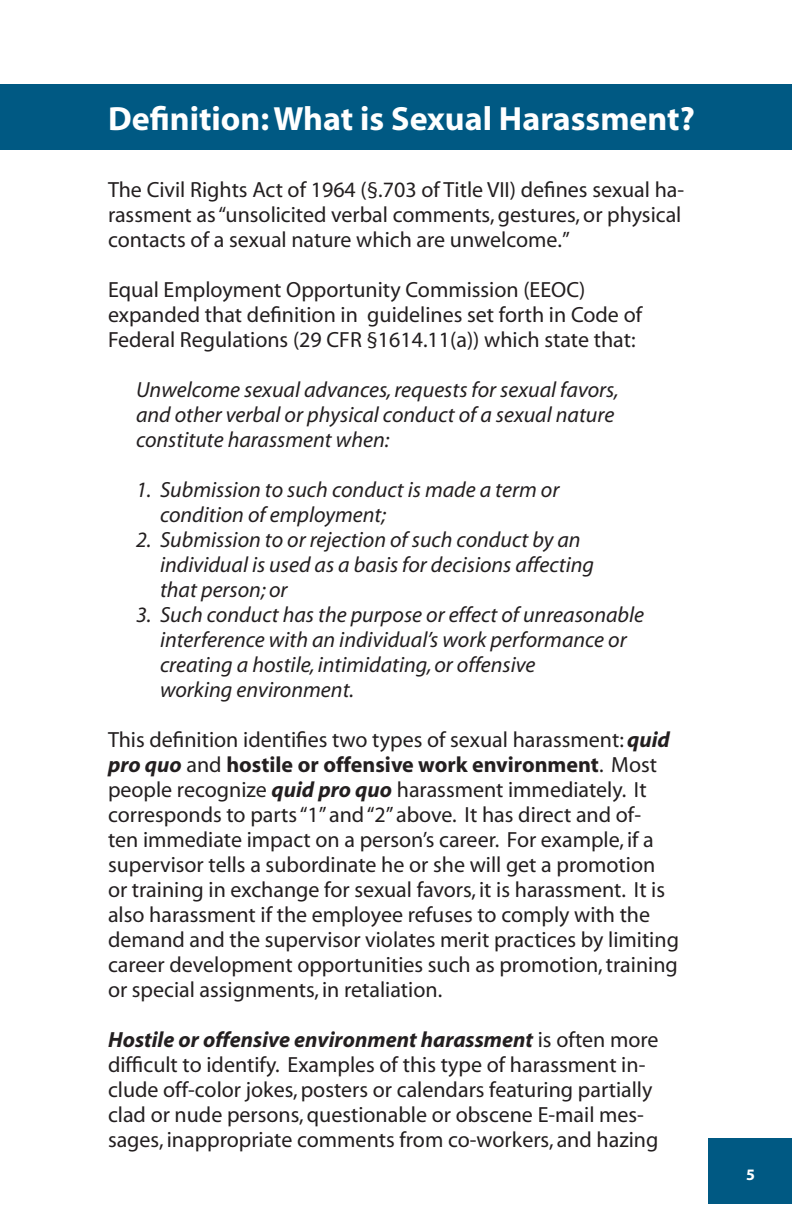
<style>
.page{position:relative;width:792px;height:1224px;background:#fff}
.page>*{position:absolute;margin:0;border:0;box-sizing:border-box;transform-origin:0 0}
.t1{font:700 33.6px "Myriad";color:#fff}
.t2{font:22px/25px "Myriad";color:#231f20}
.t3{font:italic 22px/25px "Myriad";color:#231f20}
.t4{font:700 16px "Myriad";color:#fff}
.s1{font-weight:700;font-style:italic}
.s2{font-weight:700}
</style>
<div class="page">
<div style="left:708px;top:1138px;width:84px;height:66px;background:#005983"></div>
<div style="left:0;top:84px;width:792px;height:66px;background:#005983"></div>
<h1 class="t1" style="left:108px;top:101px;width:588px">Definition: What is Sexual Harassment?</h1>
<p class="t2" style="left:108px;top:178px;width:578px">The Civil Rights Act of 1964 (§.703 of Title VII) defines sexual ha&shy;rassment as “unsolicited verbal comments, gestures, or physical contacts of a sexual nature which are unwelcome.”</p>
<p class="t2" style="left:108px;top:278px;width:536px">Equal Employment Opportunity Commission (EEOC) expanded that definition in guidelines set forth in Code of<br>Federal Regulations (29 CFR §1614.11(a)) which state that:</p>
<p class="t3" style="left:136px;top:378px;width:484px">Unwelcome sexual advances, requests for sexual favors, and other verbal or physical conduct of a sexual nature constitute harassment when:</p>
<p class="t3" style="left:160px;top:478px;width:401px;text-indent:-24px">1. Submission to such conduct is made a term or condition of employment;</p>
<p class="t3" style="left:160px;top:528px;width:436px;text-indent:-24px">2. Submission to or rejection of such conduct by an individual is used as a basis for decisions affecting that person; or</p>
<p class="t3" style="left:160px;top:603px;width:486px;text-indent:-24px">3. Such conduct has the purpose or effect of unreasonable interference with an individual’s work performance or creating a hostile, intimidating, or offensive<br>working environment.</p>
<p class="t2" style="left:108px;top:728px;width:572px">This definition identifies two types of sexual harassment: <span class="s1">quid pro quo</span> and <span class="s2">hostile or offensive work environment</span>. Most people recognize <span class="s1">quid pro quo</span> harassment immediately. It corresponds to parts “1” and “2” above. It has direct and of-<br>ten immediate impact on a person’s career. For example, if a supervisor tells a subordinate he or she will get a promotion or training in exchange for sexual favors, it is harassment. It is also harassment if the employee refuses to comply with the demand and the supervisor violates merit practices by limiting career development opportunities such as promotion, training or special assignments, in retaliation.</p>
<p class="t2" style="left:108px;top:1028px;width:552px"><span class="s1">Hostile or offensive environment harassment</span> is often more difficult to identify. Examples of this type of harassment in&shy;clude off-color jokes, posters or calendars featuring partially clad or nude persons, questionable or obscene E-mail mes&shy;sages, inappropriate comments from co-workers, and hazing</p>
<p class="t4" style="left:746px;top:1166px;width:10px">5</p>
</div>
